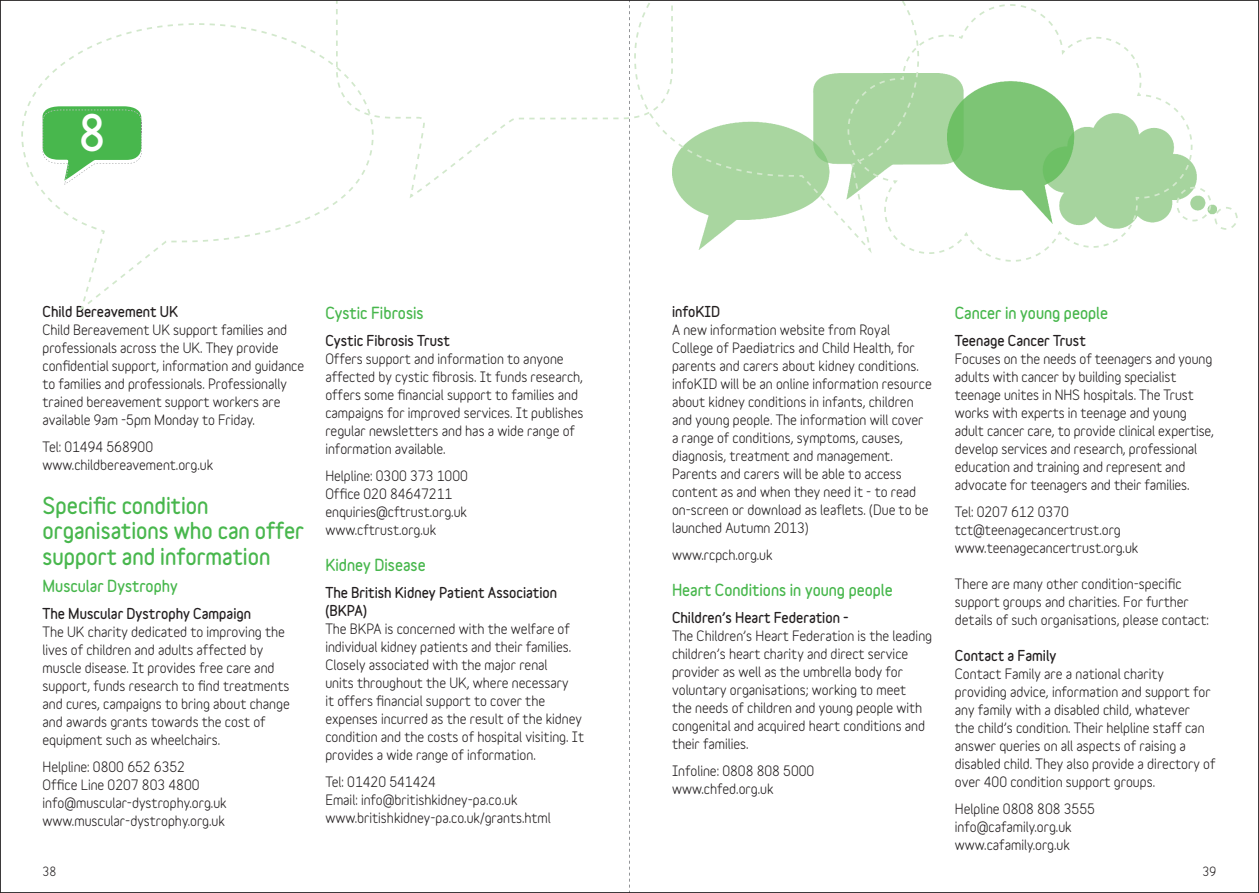
<style>
.page{position:relative;width:1259px;height:893px;background:#fff}
.page>*{position:absolute;margin:0;border:0;box-sizing:border-box;transform-origin:0 0}
.t1{font:900 45px "Variable";color:#fff}
.t2{font:900 21px/25.5px "Variable";color:#48b74d}
.t3{font:900 15px "Variable";color:#48b74d}
.t4{font:700 13.5px/18px "Variable";color:#231f20}
.t5{font:900 13.5px/18px "Variable";color:#231f20}
.t6{font:700 12px "Variable";color:#231f20}
</style>
<div class="page">
<img style="left:673px;top:161px;width:33px;height:88px">
<svg style="left:336px;top:2px;width:337px;height:191px"></svg>
<svg style="left:80px;top:306px;width:4px;height:5px"></svg>
<svg style="left:27px;top:23px;width:343px;height:88px"></svg>
<svg style="left:21px;top:111px;width:353px;height:193px"></svg>
<svg style="left:634px;top:2px;width:271px;height:159px"></svg>
<svg style="left:706px;top:4px;width:531px;height:258px"></svg>
<svg style="left:629px;top:2px;width:1px;height:889px"></svg>
<h1 class="t1" style="left:79px;top:104px;width:29px">8</h1>
<p class="t5" style="left:43px;top:303px;width:137px">Child Bereavement UK</p>
<p class="t4" style="left:43px;top:321px;width:263px">Child Bereavement UK support families and professionals across the UK. They provide confidential support, information and guidance to families and professionals. Professionally trained bereavement support workers are available 9am -5pm Monday to Friday.</p>
<p class="t4" style="left:43px;top:438px;width:172px">Tel: 01494 568900 www.childbereavement.org.uk</p>
<h2 class="t2" style="left:43px;top:492px;width:263px">Specific condition organisations who can offer support and information</h2>
<p class="t3" style="left:43px;top:576px;width:137px">Muscular Dystrophy</p>
<p class="t5" style="left:43px;top:604px;width:210px">The Muscular Dystrophy Campaign</p>
<p class="t4" style="left:43px;top:623px;width:249px">The UK charity dedicated to improving the lives of children and adults affected by muscle disease. It provides free care and support, funds research to find treatments and cures, campaigns to bring about change and awards grants towards the cost of equipment such as wheelchairs.</p>
<p class="t4" style="left:43px;top:758px;width:186px">Helpline: 0800 652 6352<br>Office Line 0207 803 4800 info@muscular-dystrophy.org.uk www.muscular-dystrophy.org.uk</p>
<p class="t3" style="left:325px;top:303px;width:100px">Cystic Fibrosis</p>
<p class="t5" style="left:325px;top:331px;width:126px">Cystic Fibrosis Trust</p>
<p class="t4" style="left:325px;top:349px;width:260px">Offers support and information to anyone affected by cystic fibrosis. It funds research, offers some financial support to families and campaigns for improved services. It publishes regular newsletters and has a wide range of information available.</p>
<p class="t4" style="left:325px;top:466px;width:144px">Helpline: 0300 373 1000<br>Office 020 84647211 enquiries@cftrust.org.uk www.cftrust.org.uk</p>
<p class="t3" style="left:325px;top:555px;width:102px">Kidney Disease</p>
<p class="t5" style="left:325px;top:583px;width:233px">The British Kidney Patient Association (BKPA)</p>
<p class="t4" style="left:325px;top:619px;width:260px">The BKPA is concerned with the welfare of individual kidney patients and their families.<br>Closely associated with the major renal<br>units throughout the UK, where necessary<br>it offers financial support to cover the expenses incurred as the result of the kidney condition and the costs of hospital visiting. It provides a wide range of information.</p>
<p class="t4" style="left:325px;top:772px;width:227px">Tel: 01420 541424<br>Email: info@britishkidney-pa.co.uk www.britishkidney-pa.co.uk/grants.html</p>
<p class="t5" style="left:672px;top:303px;width:50px">infoKID</p>
<p class="t4" style="left:672px;top:321px;width:261px">A new information website from Royal College of Paediatrics and Child Health, for parents and carers about kidney conditions. infoKID will be an online information resource about kidney conditions in infants, children and young people. The information will cover a range of conditions, symptoms, causes, diagnosis, treatment and management.<br>Parents and carers will be able to access content as and when they need it - to read on-screen or download as leaflets. (Due to be launched Autumn 2013)</p>
<p class="t4" style="left:672px;top:546px;width:102px">www.rcpch.org.uk</p>
<p class="t3" style="left:672px;top:580px;width:222px">Heart Conditions in young people</p>
<p class="t5" style="left:672px;top:609px;width:178px">Children’s Heart Federation -</p>
<p class="t4" style="left:672px;top:627px;width:262px">The Children’s Heart Federation is the leading children’s heart charity and direct service provider as well as the umbrella body for voluntary organisations; working to meet<br>the needs of children and young people with congenital and acquired heart conditions and their families.</p>
<p class="t4" style="left:672px;top:762px;width:144px">Infoline: 0808 808 5000 www.chfed.org.uk</p>
<p class="t3" style="left:955px;top:303px;width:155px">Cancer in young people</p>
<p class="t5" style="left:955px;top:331px;width:132px">Teenage Cancer Trust</p>
<p class="t4" style="left:955px;top:349px;width:261px">Focuses on the needs of teenagers and young adults with cancer by building specialist teenage unites in NHS hospitals. The Trust works with experts in teenage and young adult cancer care, to provide clinical expertise, develop services and research, professional education and training and represent and advocate for teenagers and their families.</p>
<p class="t4" style="left:955px;top:502px;width:185px">Tel: 0207 612 0370 tct@teenagecancertrust.org www.teenagecancertrust.org.uk</p>
<p class="t4" style="left:955px;top:574px;width:255px">There are many other condition-specific support groups and charities. For further details of such organisations, please contact:</p>
<p class="t5" style="left:955px;top:646px;width:103px">Contact a Family</p>
<p class="t4" style="left:955px;top:664px;width:262px">Contact Family are a national charity providing advice, information and support for any family with a disabled child, whatever<br>the child’s condition. Their helpline staff can answer queries on all aspects of raising a disabled child. They also provide a directory of over 400 condition support groups.</p>
<p class="t4" style="left:955px;top:799px;width:142px">Helpline 0808 808 3555 info@cafamily.org.uk www.cafamily.org.uk</p>
<p class="t6" style="left:43px;top:865px;width:15px">38</p>
<p class="t6" style="left:1202px;top:865px;width:15px">39</p>
</div>
